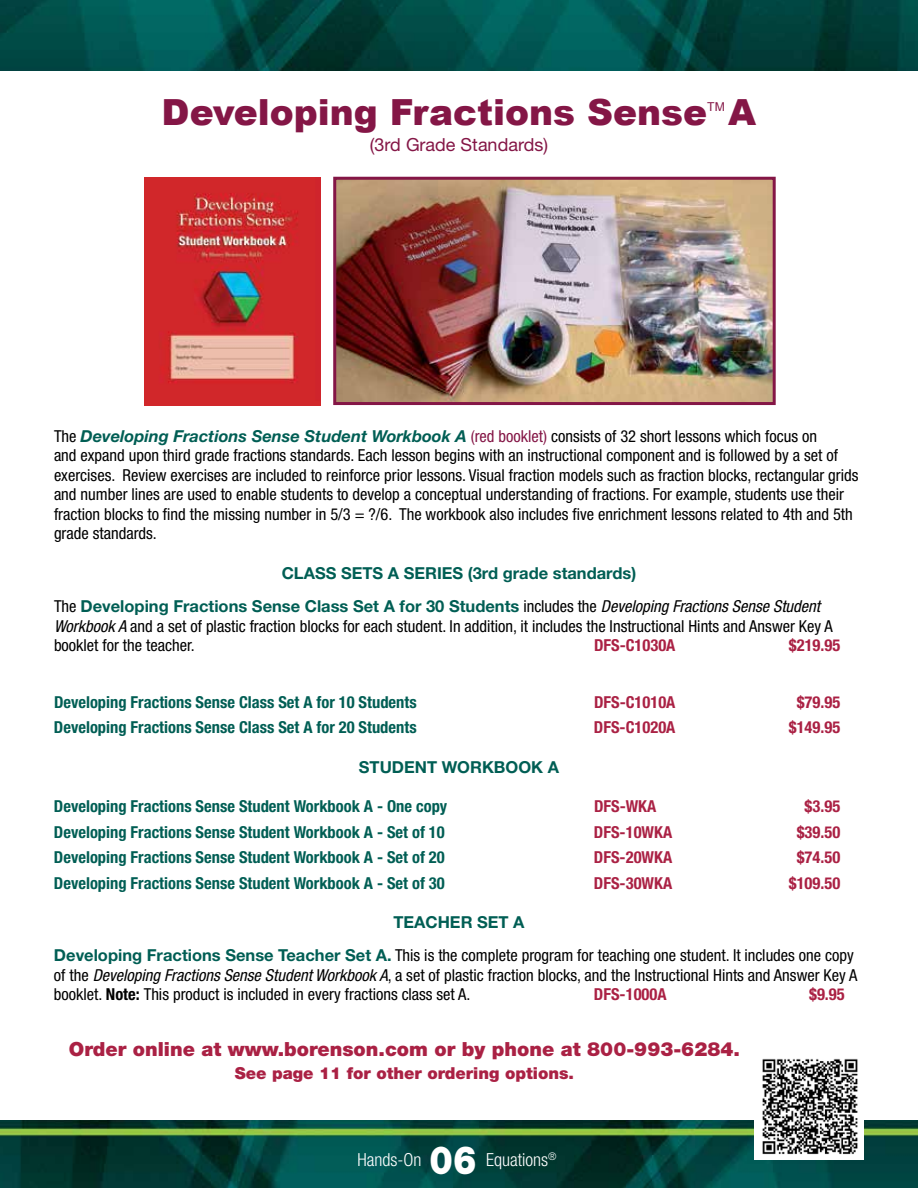
<style>
.page{position:relative;width:918px;height:1188px;background:#fff}
.page>*{position:absolute;margin:0;border:0;box-sizing:border-box;transform-origin:0 0}
.t1{font:900 39px "Helvetica Neue LT Std";color:#fff;scale:.9 1}
.t2{font:900 36px "Arial";color:#841646}
.t3{font:900 19.5px "Helvetica Neue LT Std";color:#aa2144}
.t4{font:18px "Helvetica Neue LT Std";color:#841646}
.t5{font:300 condensed 18px "Helvetica Neue LT Std";color:#fff}
.t6{font:condensed 16.5px/19.5px "Helvetica Neue LT Std";color:#000}
.t7{font:700 condensed 16.5px "Helvetica Neue LT Std";color:#005e54}
.t8{font:700 16.5px/33px "Helvetica Neue LT Std";color:#005e54}
.t9{font:700 condensed 16.5px "Helvetica Neue LT Std";color:#aa2144}
.t10{font:900 16.5px "Helvetica Neue LT Std";color:#aa2144}
.t11{font:12.3px "Arial";color:#841646}
.s1{font-weight:700;font-style:italic;font-stretch:normal;color:#005e54}
.s2{color:#841646}
.s3{font-weight:400;font-stretch:condensed;color:#000}
.s4{font-weight:400;font-style:italic;font-stretch:condensed;color:#000}
.s5{font-style:italic}
.s6{font-weight:700;font-stretch:normal;color:#005e54}
.s7{font-weight:700}
</style>
<div class="page">
<img style="left:0;top:1121px;width:918px;height:67px">
<img style="left:0;top:0;width:918px;height:71px">
<img style="left:337px;top:181px;width:435px;height:220px">
<div style="left:333px;top:177px;width:443px;height:228px;border:3px solid #841646"></div>
<img style="left:144px;top:178px;width:176px;height:227px">
<img style="left:755px;top:1058px;width:109px;height:102px">
<h2 class="t2" style="left:162px;top:86px;width:547px">Developing Fractions Sense</h2>
<p class="t11" style="left:707px;top:98px;width:19px">TM</p>
<h2 class="t2" style="left:728px;top:86px;width:30px">A</h2>
<p class="t4" style="left:370px;top:133px;width:180px">(3rd Grade Standards)</p>
<p class="t6" style="left:54px;top:426px;width:806px">The <span class="s1">Developing Fractions Sense Student Workbook A</span> <span class="s2">(red booklet)</span> consists of 32 short lessons which focus on<br>and expand upon third grade fractions standards. Each lesson begins with an instructional component and is followed by a set of exercises. Review exercises are included to reinforce prior lessons. Visual fraction models such as fraction blocks, rectangular grids and number lines are used to enable students to develop a conceptual understanding of fractions. For example, students use their fraction blocks to find the missing number in 5/3 = ?/6. The workbook also includes five enrichment lessons related to 4th and 5th grade standards.</p>
<p class="t8" style="left:54px;top:556px;width:768px;text-indent:228px">CLASS SETS A SERIES (3rd grade standards)<br><span class="s3">The</span> Developing Fractions Sense Class Set A for 30 Students <span class="s3">includes the</span> <span class="s4">Developing Fractions Sense Student</span></p>
<p class="t6" style="left:54px;top:616px;width:780px"><span class="s5">Workbook A</span> and a set of plastic fraction blocks for each student. In addition, it includes the Instructional Hints and Answer Key A booklet for the teacher.</p>
<p class="t9" style="left:594px;top:635px;width:83px">DFS-C1030A</p>
<p class="t9" style="left:789px;top:635px;width:53px">$219.95</p>
<p class="t7" style="left:54px;top:692px;width:364px">Developing Fractions Sense Class Set A for 10 Students</p>
<p class="t9" style="left:594px;top:692px;width:83px">DFS-C1010A</p>
<p class="t9" style="left:797px;top:692px;width:45px">$79.95</p>
<p class="t7" style="left:54px;top:718px;width:364px">Developing Fractions Sense Class Set A for 20 Students</p>
<p class="t9" style="left:594px;top:718px;width:83px">DFS-C1020A</p>
<p class="t9" style="left:789px;top:718px;width:53px">$149.95</p>
<p class="t8" style="left:359px;top:750px;width:202px">STUDENT WORKBOOK A</p>
<p class="t7" style="left:54px;top:796px;width:395px">Developing Fractions Sense Student Workbook A - One copy</p>
<p class="t9" style="left:594px;top:796px;width:64px">DFS-WKA</p>
<p class="t9" style="left:805px;top:796px;width:37px">$3.95</p>
<p class="t7" style="left:54px;top:822px;width:392px">Developing Fractions Sense Student Workbook A - Set of 10</p>
<p class="t9" style="left:594px;top:822px;width:80px">DFS-10WKA</p>
<p class="t9" style="left:797px;top:822px;width:45px">$39.50</p>
<p class="t7" style="left:54px;top:847px;width:392px">Developing Fractions Sense Student Workbook A - Set of 20</p>
<p class="t9" style="left:594px;top:847px;width:80px">DFS-20WKA</p>
<p class="t9" style="left:797px;top:847px;width:45px">$74.50</p>
<p class="t7" style="left:54px;top:873px;width:392px">Developing Fractions Sense Student Workbook A - Set of 30</p>
<p class="t9" style="left:594px;top:873px;width:80px">DFS-30WKA</p>
<p class="t9" style="left:789px;top:873px;width:53px">$109.50</p>
<p class="t8" style="left:393px;top:906px;width:22px">Teac</p>
<p class="t8" style="left:438px;top:906px;width:51px">her set</p>
<p class="t6" style="left:54px;top:906px;width:801px;line-height:33px;text-indent:459px"><span class="s6">A<br>Developing Fractions Sense Teacher Set A.</span> This is the complete program for teaching one student. It includes one copy</p>
<p class="t6" style="left:54px;top:965px;width:805px">of the <span class="s5">Developing Fractions Sense Student Workbook A</span>, a set of plastic fraction blocks, and the Instructional Hints and Answer Key A booklet. <span class="s7">Note:</span> This product is included in every fractions class set A.</p>
<p class="t9" style="left:594px;top:985px;width:74px">DFS-1000A</p>
<p class="t9" style="left:809px;top:985px;width:37px">$9.95</p>
<p class="t3" style="left:69px;top:1037px;width:672px">Order online at www.borenson.com or by phone at 800-993-6284.</p>
<p class="t10" style="left:235px;top:1063px;width:341px">See page 11 for other ordering options.</p>
<h1 class="t1" style="left:430px;top:1137px;width:54px">06</h1>
<p class="t5" style="left:357px;top:1150px;width:65px">Hands-On</p>
<p class="t5" style="left:486px;top:1150px;width:72px">Equations<sup>®</sup></p>
</div>
